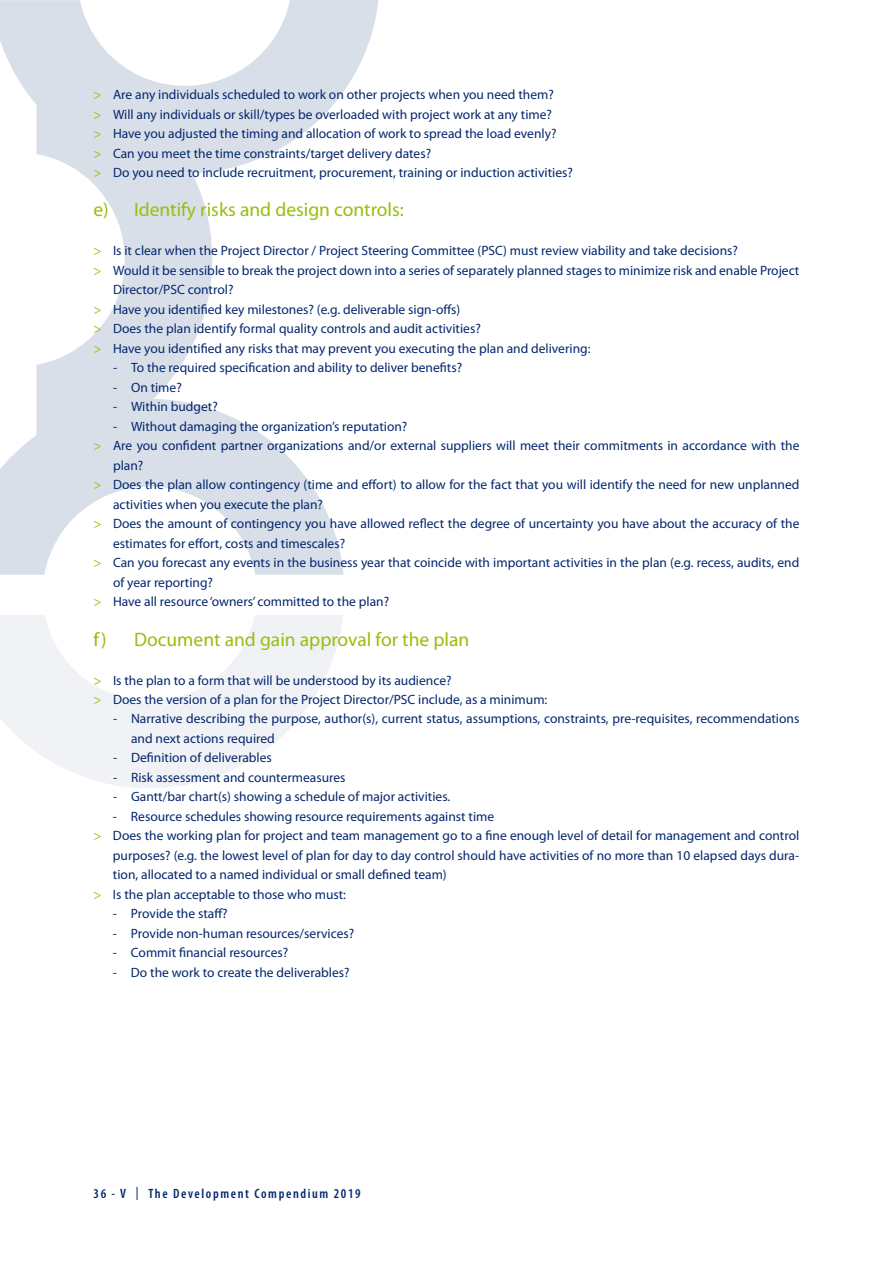
<style>
.page{position:relative;width:893px;height:1263px;background:#fff}
.page>*{position:absolute;margin:0;border:0;box-sizing:border-box;transform-origin:0 0}
.t1{font:19.5px "Myriad Pro";color:#97bf0d}
.t2{font:13.5px/19.5px "Myriad Pro";color:#04276e}
.t3{font:600 condensed 13.5px "Myriad Pro";letter-spacing:.12em;color:#04276e}
.s1{color:#97bf0d}
.s2{font-weight:300;font-stretch:normal;font-size:19.5px}
</style>
<div class="page">
<svg style="left:0;top:409px;width:344px;height:166px;fill:#d9dfe9"></svg>
<svg style="left:36px;top:173px;width:176px;height:280px;fill:#d9dfe9"></svg>
<svg style="left:0;top:0;width:378px;height:173px;fill:#d9dfe9"></svg>
<svg style="left:0;top:615px;width:343px;height:173px;fill:#f0f2f6"></svg>
<p class="t2" style="left:94px;top:85px;width:481px"><span class="s1">&gt;</span> Are any individuals scheduled to work on other projects when you need them?<br><span class="s1">&gt;</span> Will any individuals or skill/types be overloaded with project work at any time?<br><span class="s1">&gt;</span> Have you adjusted the timing and allocation of work to spread the load evenly?<br><span class="s1">&gt;</span> Can you meet the time constraints/target delivery dates?<br><span class="s1">&gt;</span> Do you need to include recruitment, procurement, training or induction activities?</p>
<h1 class="t1" style="left:94px;top:199px;width:312px">e) Identify risks and design controls:</h1>
<p class="t2" style="left:94px;top:241px;width:646px"><span class="s1">&gt;</span> Is it clear when the Project Director / Project Steering Committee (PSC) must review viability and take decisions?</p>
<p class="t2" style="left:94px;top:261px;width:707px"><span class="s1">&gt;</span> Would it be sensible to break the project down into a series of separately planned stages to minimize risk and enable Project</p>
<p class="t2" style="left:113px;top:280px;width:122px">Director/PSC control?</p>
<p class="t2" style="left:94px;top:300px;width:368px"><span class="s1">&gt;</span> Have you identified key milestones? (e.g. deliverable sign-offs)</p>
<p class="t2" style="left:94px;top:319px;width:389px"><span class="s1">&gt;</span> Does the plan identify formal quality controls and audit activities?</p>
<p class="t2" style="left:94px;top:339px;width:498px"><span class="s1">&gt;</span> Have you identified any risks that may prevent you executing the plan and delivering:</p>
<p class="t2" style="left:113px;top:358px;width:351px">- To the required specification and ability to deliver benefits?</p>
<p class="t2" style="left:113px;top:378px;width:70px">- On time?</p>
<p class="t2" style="left:113px;top:397px;width:106px">- Within budget?</p>
<p class="t2" style="left:113px;top:417px;width:296px">- Without damaging the organization’s reputation?</p>
<p class="t2" style="left:94px;top:436px;width:707px"><span class="s1">&gt;</span> Are you confident partner organizations and/or external suppliers will meet their commitments in accordance with the</p>
<p class="t2" style="left:113px;top:456px;width:32px">plan?</p>
<p class="t2" style="left:94px;top:475px;width:707px"><span class="s1">&gt;</span> Does the plan allow contingency (time and effort) to allow for the fact that you will identify the need for new unplanned</p>
<p class="t2" style="left:113px;top:495px;width:212px">activities when you execute the plan?</p>
<p class="t2" style="left:94px;top:514px;width:707px"><span class="s1">&gt;</span> Does the amount of contingency you have allowed reflect the degree of uncertainty you have about the accuracy of the</p>
<p class="t2" style="left:113px;top:534px;width:234px">estimates for effort, costs and timescales?</p>
<p class="t2" style="left:94px;top:553px;width:707px"><span class="s1">&gt;</span> Can you forecast any events in the business year that coincide with important activities in the plan (e.g. recess, audits, end</p>
<p class="t2" style="left:113px;top:573px;width:102px">of year reporting?</p>
<p class="t2" style="left:94px;top:592px;width:297px"><span class="s1">&gt;</span> Have all resource ‘owners’ committed to the plan?</p>
<h1 class="t1" style="left:94px;top:628px;width:377px">f) Document and gain approval for the plan</h1>
<p class="t2" style="left:94px;top:670px;width:455px"><span class="s1">&gt;</span> Is the plan to a form that will be understood by its audience?<br><span class="s1">&gt;</span> Does the version of a plan for the Project Director/PSC include, as a minimum:</p>
<p class="t2" style="left:131px;top:709px;width:670px;text-indent:-18px">- Narrative describing the purpose, author(s), current status, assumptions, constraints, pre-requisites, recommendations and next actions required</p>
<p class="t2" style="left:113px;top:748px;width:160px">- Definition of deliverables</p>
<p class="t2" style="left:113px;top:768px;width:234px">- Risk assessment and countermeasures</p>
<p class="t2" style="left:113px;top:787px;width:339px">- Gantt/bar chart(s) showing a schedule of major activities.</p>
<p class="t2" style="left:113px;top:807px;width:383px">- Resource schedules showing resource requirements against time</p>
<p class="t2" style="left:93px;top:826px;width:707px"><span class="s1">&gt;</span> Does the working plan for project and team management go to a fine enough level of detail for management and control</p>
<p class="t2" style="left:113px;top:846px;width:688px">purposes? (e.g. the lowest level of plan for day to day control should have activities of no more than 10 elapsed days dura-</p>
<p class="t2" style="left:113px;top:865px;width:335px">tion, allocated to a named individual or small defined team)</p>
<p class="t2" style="left:93px;top:885px;width:254px"><span class="s1">&gt;</span> Is the plan acceptable to those who must:</p>
<p class="t2" style="left:113px;top:904px;width:116px">- Provide the staff?</p>
<p class="t2" style="left:113px;top:924px;width:243px">- Provide non-human resources/services?</p>
<p class="t2" style="left:113px;top:943px;width:177px">- Commit financial resources?</p>
<p class="t2" style="left:113px;top:963px;width:238px">- Do the work to create the deliverables?</p>
<p class="t3" style="left:94px;top:1186px;width:269px">36 - V <span class="s2">I</span> The Development Compendium 2019</p>
</div>
